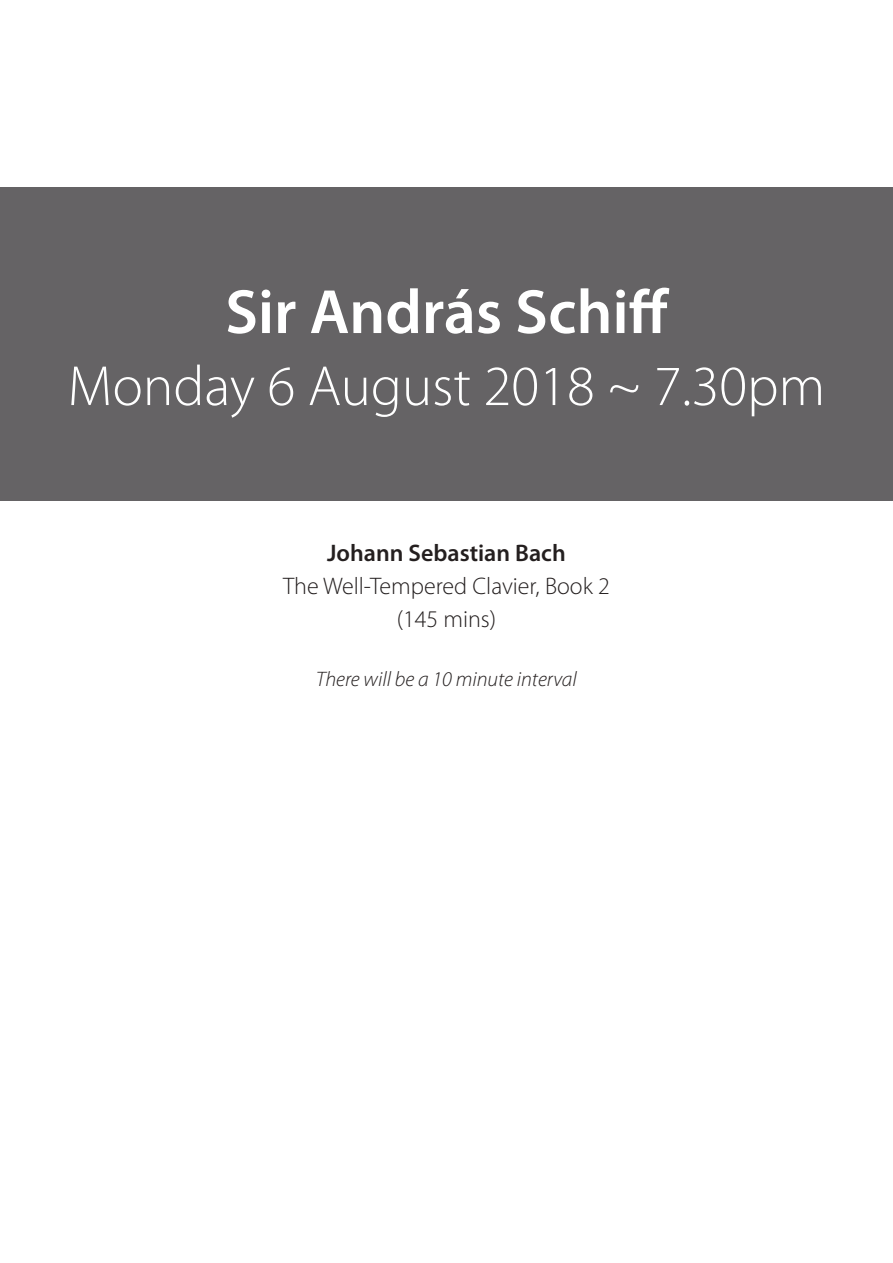
<style>
.page{position:relative;width:893px;height:1263px;background:#fff}
.page>*{position:absolute;margin:0;border:0;box-sizing:border-box;transform-origin:0 0}
.t1{font:600 63px "Myriad Pro";color:#fff}
.t2{font:300 57px "Myriad Pro";color:#fff}
.t3{font:300 24px/33px "Myriad Pro";color:#241f1f;text-align:center}
.t4{font:600 24px "Myriad Pro";color:#241f1f}
.t5{font:italic 300 21px "Myriad Pro";color:#241f1f}
</style>
<div class="page">
<div style="left:0;top:187px;width:893px;height:314px;background:#656365"></div>
<h1 class="t1" style="left:225px;top:272px;width:446px">Sir András Schiff</h1>
<h2 class="t2" style="left:68px;top:352px;width:759px">Monday 6 August 2018 ~ 7.30pm</h2>
<p class="t4" style="left:327px;top:538px;width:240px">Johann Sebastian Bach</p>
<p class="t3" style="left:283px;top:569px;width:328px">The Well-Tempered Clavier, Book 2 (145 mins)</p>
<p class="t5" style="left:316px;top:666px;width:262px">There will be a 10 minute interval</p>
</div>
